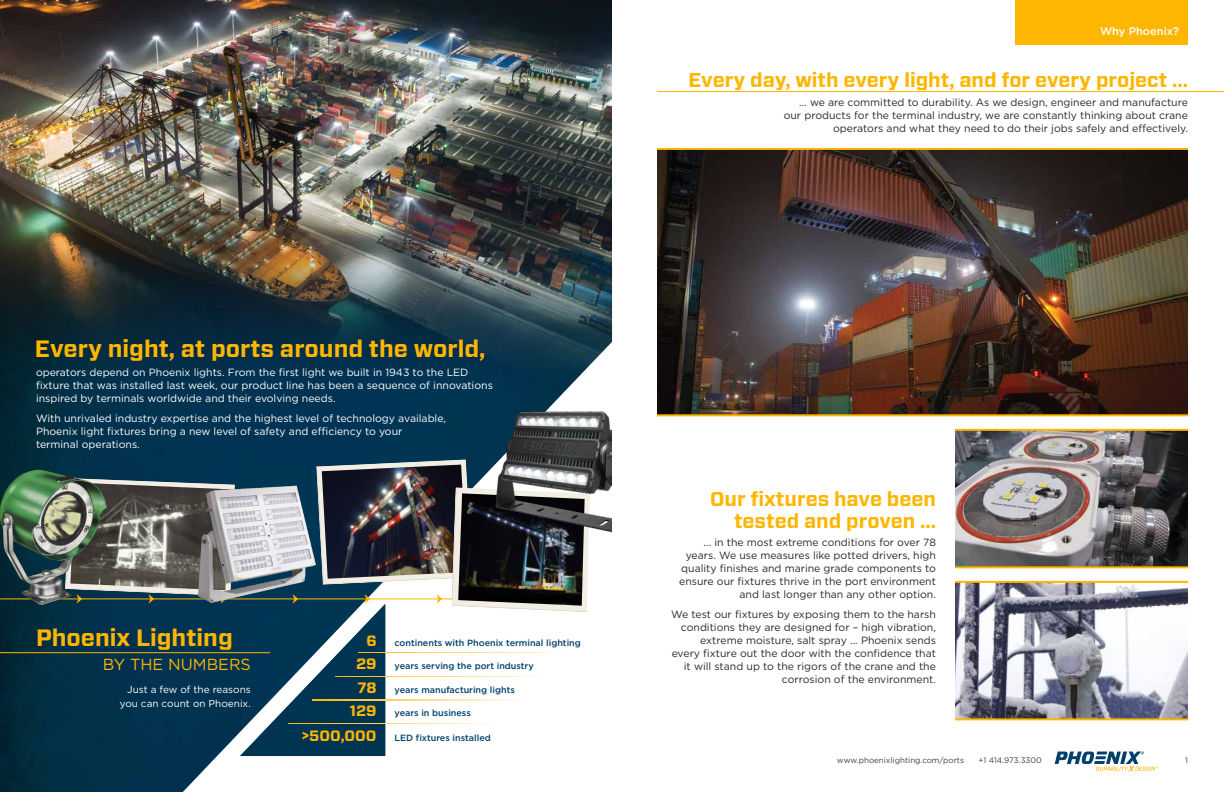
<style>
.page{position:relative;width:1224px;height:792px;background:#fff}
.page>*{position:absolute;margin:0;border:0;box-sizing:border-box;transform-origin:0 0}
.t1{font:700 23.6px "Forza";color:#ffb600}
.t2{font:700 20px/22px "Forza";color:#ffb600;text-align:right}
.t3{font:16px "Gotham";color:#ffb600}
.t4{font:500 11px "Gotham";color:#fff}
.t5{font:10.5px/13px "Gotham";color:#292829;text-align:right}
.t6{font:10.5px/13px "Gotham";color:#fff}
.t7{font:10px/13.2px "Gotham";color:#fff;text-align:right}
.t8{font:500 9px "Gotham";color:#00416b}
.t9{font:8px "Gotham";color:#404042}
.s1{font-family:"Forza";font-weight:700;font-size:15px;color:#ffb600}
</style>
<div class="page">
<svg style="left:1055px;top:752px;width:103px;height:19px"></svg>
<div style="left:1016px;top:0;width:172px;height:45px;background:#ffb600"></div>
<hr style="left:657px;top:91px;width:567px;height:1px;background:#ffb600">
<img style="left:657px;top:150px;width:531px;height:264px">
<hr style="left:657px;top:148px;width:531px;height:2px;background:#ffb600">
<hr style="left:657px;top:414px;width:531px;height:2px;background:#ffb600">
<img style="left:0;top:382px;width:574px;height:410px">
<hr style="left:0;top:652px;width:270px;height:1px;background:#ffb600">
<img style="left:0;top:0;width:612px;height:382px">
<img style="left:0;top:460px;width:65px;height:152px">
<img style="left:489px;top:405px;width:123px;height:128px">
<img style="left:955px;top:583px;width:233px;height:135px">
<hr style="left:955px;top:581px;width:233px;height:2px;background:#ffb600">
<hr style="left:955px;top:718px;width:233px;height:2px;background:#ffb600">
<img style="left:955px;top:431px;width:233px;height:135px">
<hr style="left:955px;top:429px;width:233px;height:2px;background:#ffb600">
<hr style="left:955px;top:566px;width:233px;height:2px;background:#ffb600">
<svg style="left:65px;top:460px;width:525px;height:296px"></svg>
<img style="left:240px;top:604px;width:145px;height:152px">
<svg style="left:359px;top:652px;width:211px;height:1px"></svg>
<svg style="left:336px;top:676px;width:211px;height:1px"></svg>
<svg style="left:312px;top:700px;width:211px;height:1px"></svg>
<svg style="left:289px;top:723px;width:211px;height:1px"></svg>
<h1 class="t1" style="left:35px;top:333px;width:452px">Every night, at ports around the world,</h1>
<p class="t6" style="left:36px;top:365px;width:458px">operators depend on Phoenix lights. From the first light we built in 1943 to the LED fixture that was installed last week, our product line has been a sequence of innovations inspired by terminals worldwide and their evolving needs.</p>
<p class="t6" style="left:36px;top:411px;width:412px">With unrivaled industry expertise and the highest level of technology available,<br>Phoenix light fixtures bring a new level of safety and efficiency to your terminal operations.</p>
<h1 class="t1" style="left:36px;top:622px;width:198px">Phoenix Lighting</h1>
<h3 class="t3" style="left:103px;top:654px;width:150px">BY THE NUMBERS</h3>
<p class="t7" style="left:120px;top:683px;width:133px">Just a few of the reasons you can count on Phoenix.</p>
<p class="t8" style="left:366px;top:637px;width:216px"><span class="s1">6</span> continents with Phoenix terminal lighting</p>
<p class="t8" style="left:356px;top:660px;width:179px"><span class="s1">29</span> years serving the port industry</p>
<p class="t8" style="left:358px;top:684px;width:159px"><span class="s1">78</span> years manufacturing lights</p>
<p class="t8" style="left:350px;top:707px;width:122px"><span class="s1">129</span> years in business</p>
<p class="t8" style="left:302px;top:732px;width:191px"><span class="s1">&gt;500,000</span> LED fixtures installed</p>
<p class="t4" style="left:1100px;top:24px;width:80px">Why Phoenix?</p>
<h2 class="t2" style="left:688px;top:70px;width:501px">Every day, with every light, and for every project ...</h2>
<p class="t5" style="left:784px;top:96px;width:406px">… we are committed to durability. As we design, engineer and manufacture our products for the terminal industry, we are constantly thinking about crane operators and what they need to do their jobs safely and effectively.</p>
<h2 class="t2" style="left:710px;top:488px;width:227px">Our fixtures have been tested and proven ...</h2>
<p class="t5" style="left:679px;top:536px;width:258px">... in the most extreme conditions for over 78 years. We use measures like potted drivers, high quality finishes and marine grade components to ensure our fixtures thrive in the port environment and last longer than any other option.</p>
<p class="t5" style="left:671px;top:608px;width:266px">We test our fixtures by exposing them to the harsh conditions they are designed for – high vibration, extreme moisture, salt spray ... Phoenix sends every fixture out the door with the confidence that it will stand up to the rigors of the crane and the corrosion of the environment.</p>
<p class="t9" style="left:837px;top:755px;width:129px">www.phoenixlighting.com/ports</p>
<p class="t9" style="left:979px;top:755px;width:65px">+1 414.973.3300</p>
<p class="t9" style="left:1185px;top:755px;width:4px">1</p>
</div>
